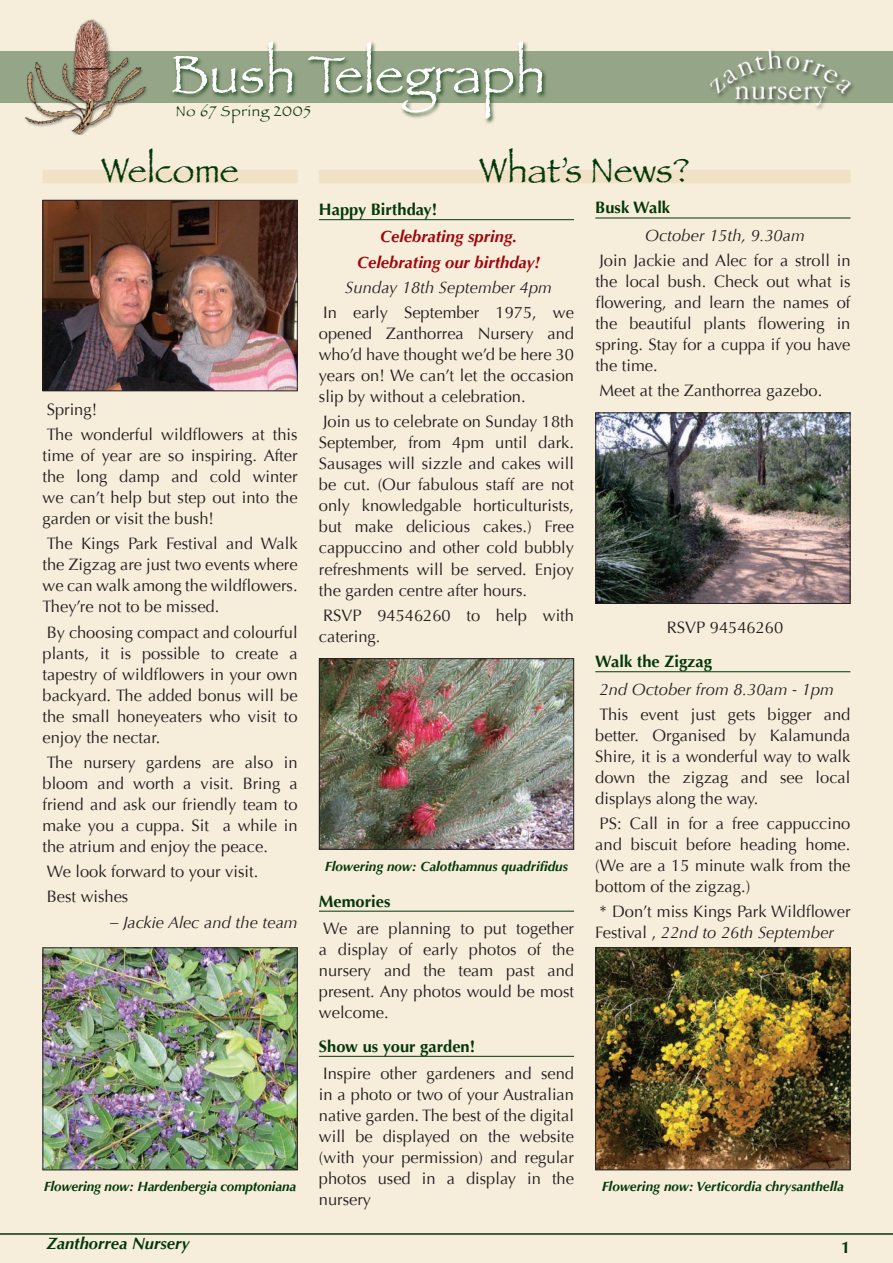
<style>
.page{position:relative;width:893px;height:1263px;background:#f6edda}
.page>*{position:absolute;margin:0;border:0;box-sizing:border-box;transform-origin:0 0}
.t1{font:54px "Papyrus";color:#fff}
.t2{font:36px "Papyrus";color:#03380a}
.t3{font:16.5px/21px "Optima";color:#231f20;text-align:justify}
.t4{font:italic 16.5px "Optima";color:#231f20}
.t5{font:700 16.5px "Optima";color:#03380a}
.t6{font:italic 700 16.5px/25.2px "Optima";color:#9d070d;text-align:center}
.t7{font:italic 700 16.5px "Optima";color:#03380a}
.t8{font:15px "Papyrus";letter-spacing:.05em;color:#03380a}
.t9{font:italic 700 13.5px "Optima";color:#03380a}
.s1{font-style:italic}
</style>
<div class="page">
<hr style="left:319px;top:219px;width:255px;height:1px;background:#03380a">
<hr style="left:319px;top:911px;width:255px;height:1px;background:#03380a">
<hr style="left:319px;top:1056px;width:255px;height:1px;background:#03380a">
<hr style="left:595px;top:218px;width:255px;height:1px;background:#03380a">
<hr style="left:595px;top:671px;width:255px;height:1px;background:#03380a">
<img style="left:45px;top:202px;width:251px;height:187px">
<div style="left:43px;top:200px;width:255px;height:191px;border:1px solid #231f20"></div>
<img style="left:321px;top:660px;width:251px;height:188px">
<div style="left:319px;top:658px;width:255px;height:192px;border:1px solid #231f20"></div>
<img style="left:597px;top:414px;width:251px;height:188px">
<div style="left:595px;top:412px;width:255px;height:192px;border:1px solid #231f20"></div>
<img style="left:597px;top:949px;width:251px;height:219px">
<div style="left:595px;top:947px;width:255px;height:223px;border:1px solid #231f20"></div>
<img style="left:45px;top:949px;width:251px;height:219px">
<div style="left:43px;top:947px;width:255px;height:223px;border:1px solid #231f20"></div>
<div style="left:43px;top:170px;width:255px;height:13px;background:#f1e2c5"></div>
<div style="left:319px;top:170px;width:531px;height:13px;background:#f1e2c5"></div>
<hr style="left:0;top:1233px;width:893px;height:2px;background:#03380a">
<div style="left:0;top:51px;width:893px;height:51px;background:#95a587"></div>
<div style="left:170px;top:39px;width:378px;height:86px;background:#03380a;opacity:.75"></div>
<img style="left:21px;top:19px;width:131px;height:115px">
<div style="left:708px;top:47px;width:147px;height:65px;background:#231f20;opacity:.75"></div>
<img style="left:709px;top:48px;width:141px;height:58px">
<h1 class="t1" style="left:170px;top:42px;width:377px">Bush Telegraph</h1>
<p class="t8" style="left:176px;top:102px;width:136px">No 67 Spring 2005</p>
<h2 class="t2" style="left:101px;top:149px;width:139px">Welcome</h2>
<h2 class="t2" style="left:479px;top:149px;width:213px">What’s News?</h2>
<p class="t3" style="left:47px;top:397px;width:252px;line-height:25.2px">Spring!<br>The wonderful wildflowers at this</p>
<p class="t3" style="left:43px;top:445px;width:257px">time of year are so inspiring. After the long damp and cold winter we can’t help but step out into the garden or visit the bush!</p>
<p class="t3" style="left:43px;top:533px;width:257px">The Kings Park Festival and Walk the Zigzag are just two events where we can walk among the wildflowers.<br>They’re not to be missed.</p>
<p class="t3" style="left:43px;top:622px;width:257px">By choosing compact and colourful plants, it is possible to create a tapestry of wildflowers in your own backyard. The added bonus will be the small honeyeaters who visit to enjoy the nectar.</p>
<p class="t3" style="left:43px;top:752px;width:257px">The nursery gardens are also in bloom and worth a visit. Bring a friend and ask our friendly team to make you a cuppa. Sit a while in the atrium and enjoy the peace.</p>
<p class="t3" style="left:47px;top:859px;width:213px;line-height:25.2px">We look forward to your visit.<br>Best wishes</p>
<p class="t4" style="left:110px;top:912px;width:189px">– Jackie Alec and the team</p>
<p class="t9" style="left:44px;top:1179px;width:254px">Flowering now: Hardenbergia comptoniana</p>
<p class="t5" style="left:319px;top:200px;width:120px">Happy Birthday!</p>
<p class="t6" style="left:357px;top:224px;width:185px">Celebrating spring.<br>Celebrating our birthday!</p>
<p class="t4" style="left:345px;top:278px;width:208px">Sunday 18th September 4pm</p>
<p class="t3" style="left:319px;top:302px;width:257px">In early September 1975, we opened Zanthorrea Nursery and who’d have thought we’d be here 30 years on! We can’t let the occasion slip by without a celebration.</p>
<p class="t3" style="left:319px;top:412px;width:257px">Join us to celebrate on Sunday 18th September, from 4pm until dark.<br>Sausages will sizzle and cakes will be cut. (Our fabulous staff are not only knowledgable horticulturists, but make delicious cakes.) Free cappuccino and other cold bubbly refreshments will be served. Enjoy the garden centre after hours.</p>
<p class="t3" style="left:319px;top:605px;width:257px">RSVP 94546260 to help with catering.</p>
<p class="t9" style="left:325px;top:858px;width:245px">Flowering now: Calothamnus quadrifidus</p>
<p class="t5" style="left:319px;top:891px;width:73px">Memories</p>
<p class="t3" style="left:319px;top:918px;width:257px">We are planning to put together a display of early photos of the nursery and the team past and present. Any photos would be most welcome.</p>
<p class="t5" style="left:319px;top:1036px;width:158px">Show us your garden!</p>
<p class="t3" style="left:319px;top:1063px;width:257px">Inspire other gardeners and send in a photo or two of your Australian native garden. The best of the digital will be displayed on the website (with your permission) and regular photos used in a display in the nursery</p>
<p class="t5" style="left:595px;top:198px;width:76px">Busk Walk</p>
<p class="t4" style="left:645px;top:226px;width:161px">October 15th, 9.30am</p>
<p class="t3" style="left:595px;top:250px;width:257px">Join Jackie and Alec for a stroll in the local bush. Check out what is flowering, and learn the names of the beautiful plants flowering in spring. Stay for a cuppa if you have the time.</p>
<p class="t3" style="left:600px;top:380px;width:224px">Meet at the Zanthorrea gazebo.</p>
<p class="t3" style="left:667px;top:617px;width:118px">RSVP 94546260</p>
<p class="t5" style="left:595px;top:652px;width:118px">Walk the Zigzag</p>
<p class="t4" style="left:600px;top:679px;width:236px">2nd October from 8.30am - 1pm</p>
<p class="t3" style="left:595px;top:704px;width:257px">This event just gets bigger and better. Organised by Kalamunda Shire, it is a wonderful way to walk down the zigzag and see local displays along the way.</p>
<p class="t3" style="left:595px;top:813px;width:257px">PS: Call in for a free cappuccino and biscuit before heading home. (We are a 15 minute walk from the bottom of the zigzag.)</p>
<p class="t3" style="left:595px;top:901px;width:257px">* Don’t miss Kings Park Wildflower<br>Festival , <span class="s1">22nd to 26th September</span></p>
<p class="t9" style="left:602px;top:1179px;width:244px">Flowering now: Verticordia chrysanthella</p>
<p class="t7" style="left:47px;top:1234px;width:145px">Zanthorrea Nursery</p>
<p class="t5" style="left:841px;top:1237px;width:11px">1</p>
</div>
